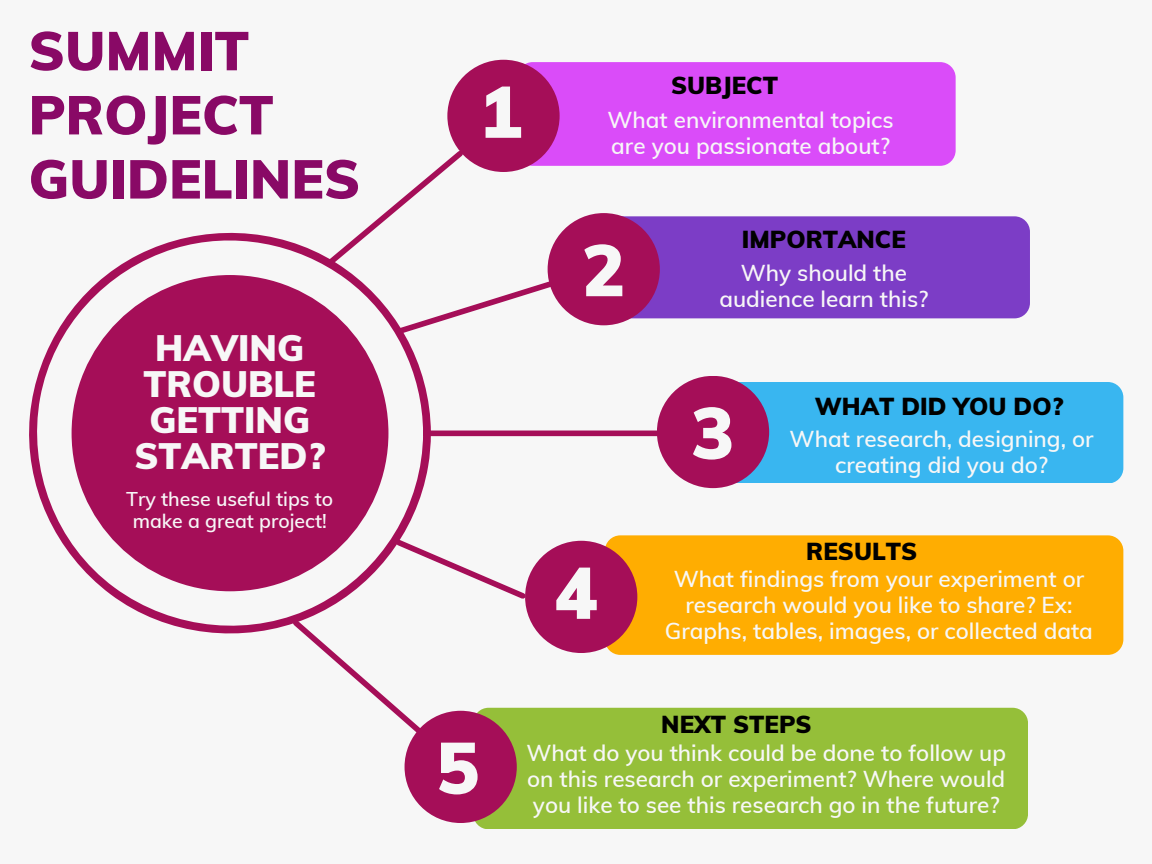
<style>
.page{position:relative;width:1152px;height:864px;background:#f7f7f7}
.page>*{position:absolute;margin:0;border:0;box-sizing:border-box;transform-origin:0 0}
.t1{font:900 72px "Muli";color:#f7f7f7}
.t2{font:900 54px/64.2px "Muli";color:#890966}
.t3{font:900 36px/36px "Muli";color:#f7f7f7;text-align:center}
.t4{font:900 24px "Muli";color:#000}
.t5{font:600 22.5px/25.8px "Muli";color:#f7f7f7;text-align:center}
.t6{font:600 19.5px/22.5px "Muli";color:#f7f7f7;text-align:center}
</style>
<div class="page">
<svg style="left:361px;top:151px;width:214px;height:174px"></svg>
<div style="left:428px;top:431px;width:240px;height:5px;background:#a50e58"></div>
<svg style="left:431px;top:553px;width:99px;height:46px"></svg>
<svg style="left:303px;top:633px;width:128px;height:109px"></svg>
<svg style="left:29px;top:233px;width:402px;height:400px;fill:#a50e58"></svg>
<div style="left:517px;top:62px;width:439px;height:104px;background:#da4cf9;border-radius:15px"></div>
<div style="left:447px;top:60px;width:113px;height:112px;background:#a50e58;border-radius:50%"></div>
<div style="left:592px;top:216px;width:438px;height:102px;background:#7c3dc6;border-radius:15px"></div>
<div style="left:548px;top:213px;width:112px;height:112px;background:#a50e58;border-radius:50%"></div>
<div style="left:685px;top:382px;width:438px;height:101px;background:#39b6f0;border-radius:15px"></div>
<div style="left:657px;top:376px;width:112px;height:112px;background:#a50e58;border-radius:50%"></div>
<div style="left:605px;top:535px;width:518px;height:120px;background:#ffad01;border-radius:15px"></div>
<div style="left:525px;top:541px;width:112px;height:112px;background:#a50e58;border-radius:50%"></div>
<div style="left:473px;top:708px;width:555px;height:121px;background:#95bf39;border-radius:15px"></div>
<div style="left:405px;top:711px;width:112px;height:112px;background:#a50e58;border-radius:50%"></div>
<h2 class="t2" style="left:29px;top:18px;width:333px">SUMMIT<br>PROJECT<br>GUIDELINES</h2>
<h3 class="t3" style="left:134px;top:329px;width:192px">HAVING<br>TROUBLE<br>GETTING<br>STARTED?</h3>
<p class="t6" style="left:126px;top:487px;width:208px">Try these useful tips to make a great project!</p>
<h1 class="t1" style="left:479px;top:65px;width:45px">1</h1>
<p class="t4" style="left:671px;top:70px;width:108px">SUBJECT</p>
<p class="t5" style="left:607px;top:107px;width:288px">What environmental topics</p>
<p class="t5" style="left:611px;top:133px;width:280px">are you passionate about?</p>
<h1 class="t1" style="left:582px;top:224px;width:45px">2</h1>
<p class="t4" style="left:742px;top:223px;width:165px">IMPORTANCE</p>
<p class="t5" style="left:741px;top:260px;width:168px">Why should the</p>
<p class="t5" style="left:719px;top:285px;width:211px">audience learn this?</p>
<h1 class="t1" style="left:554px;top:546px;width:45px">4</h1>
<h1 class="t1" style="left:691px;top:387px;width:45px">3</h1>
<p class="t4" style="left:815px;top:391px;width:250px">WHAT DID YOU DO?</p>
<p class="t5" style="left:790px;top:426px;width:306px">What research, designing, or</p>
<p class="t5" style="left:835px;top:452px;width:214px">creating did you do?</p>
<p class="t4" style="left:806px;top:536px;width:113px">RESULTS</p>
<p class="t5" style="left:674px;top:566px;width:412px">What findings from your experiment or research would you like to share? Ex:</p>
<p class="t5" style="left:665px;top:617px;width:429px">Graphs, tables, images, or collected data</p>
<h1 class="t1" style="left:436px;top:722px;width:45px">5</h1>
<p class="t4" style="left:661px;top:709px;width:152px">NEXT STEPS</p>
<p class="t5" style="left:526px;top:740px;width:481px;text-align:left">What do you think could be done to follow up on this research or experiment? Where would</p>
<p class="t5" style="left:533px;top:791px;width:468px">you like to see this research go in the future?</p>
</div>
